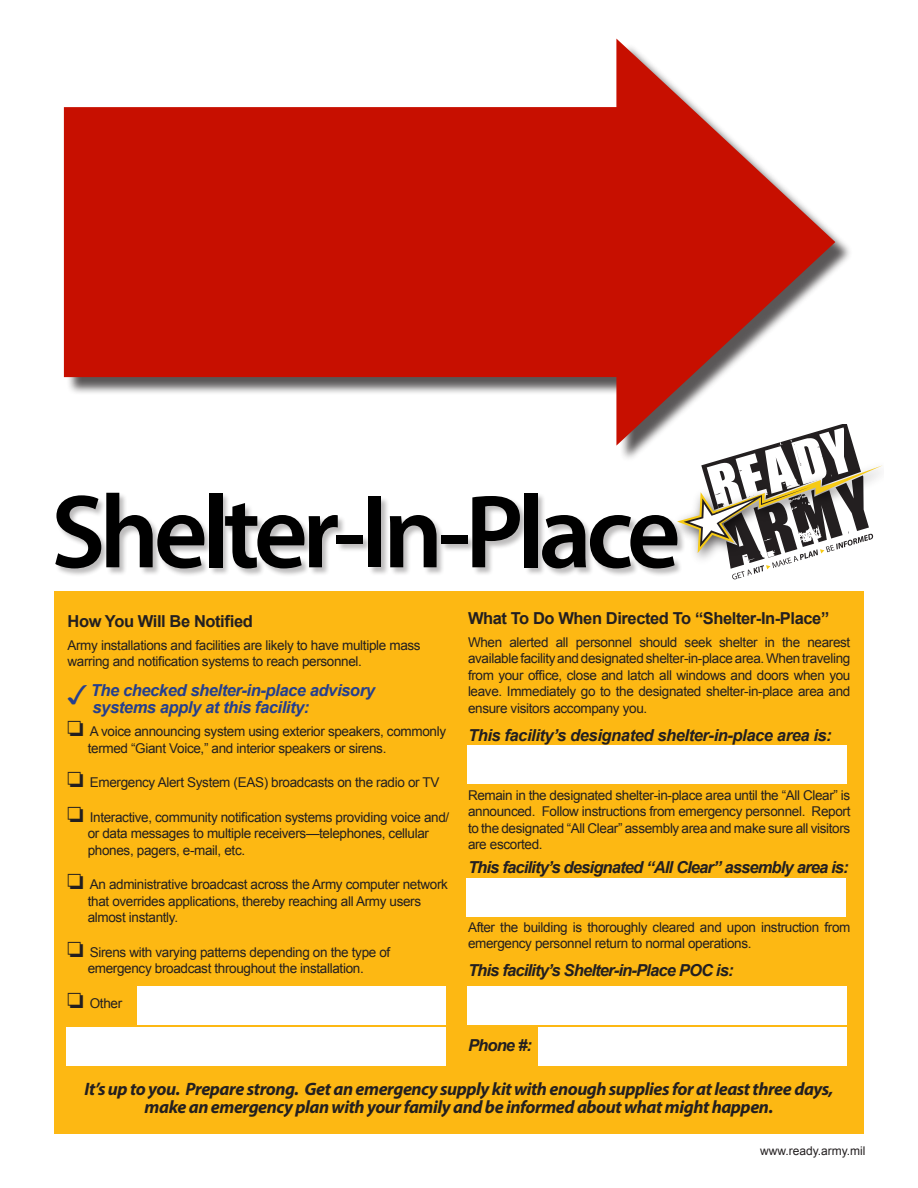
<style>
.page{position:relative;width:918px;height:1188px;background:#fff}
.page>*{position:absolute;margin:0;border:0;box-sizing:border-box;transform-origin:0 0}
.t1{font:600 105px "Myriad Pro";letter-spacing:-.055em;color:#000}
.t2{font:italic 700 18px/18px "Myriad Pro";letter-spacing:-.025em;color:#231f20;text-align:center}
.t3{font:italic 700 16.5px "Arial";letter-spacing:-.05em;color:#231f20}
.t4{font:italic 700 16.5px/16.5px "Arial";letter-spacing:-.025em;color:#253f8e}
.t5{font:700 16.5px "Arial";letter-spacing:-.025em;color:#231f20}
.t6{font:italic 700 16.5px "Arial";letter-spacing:-.025em;color:#231f20}
.t7{font:13.5px/16.5px "Arial";letter-spacing:-.025em;color:#231f20}
.t8{font:12px "Arial";color:#231f20}
.s1{font-family:"Monotype Sorts";font-weight:400;font-style:normal;font-size:27px}
.s2{font-family:"Monotype Sorts";font-size:21px}
</style>
<div class="page">
<div style="left:54px;top:591px;width:810px;height:543px;background:#fdb813"></div>
<div style="left:55px;top:493px;width:630px;height:84px;background:#231f20;opacity:.3"></div>
<svg style="left:669px;top:445px;width:213px;height:134px"></svg>
<div style="left:467px;top:745px;width:379px;height:39px;background:#fff"></div>
<div style="left:466px;top:878px;width:380px;height:38px;background:#fff"></div>
<div style="left:468px;top:986px;width:379px;height:38px;background:#fff"></div>
<div style="left:538px;top:1027px;width:309px;height:39px;background:#fff"></div>
<div style="left:66px;top:1028px;width:380px;height:38px;background:#fff"></div>
<div style="left:137px;top:986px;width:309px;height:38px;background:#fff"></div>
<div style="left:66px;top:41px;width:787px;height:420px;background:#231f20;opacity:.75"></div>
<div style="left:64px;top:107px;width:569px;height:270px;background:#c70f00"></div>
<svg style="left:616px;top:39px;width:219px;height:407px;fill:#c70f00"></svg>
<p class="t1" style="left:51px;top:465px;width:631px">Shelter-In-Place</p>
<p class="t5" style="left:68px;top:612px;width:187px">How You Will Be Notified</p>
<p class="t7" style="left:68px;top:637px;width:355px">Army installations and facilities are likely to have multiple mass warring and notification systems to reach personnel.</p>
<p class="t4" style="left:93px;top:682px;width:284px;text-indent:-25px"><span class="s1">3</span>The checked shelter-in-place advisory systems apply at this facility:</p>
<p class="t7" style="left:88px;top:723px;width:360px;text-indent:-20px"><span class="s2">O</span> A voice announcing system using exterior speakers, commonly termed “Giant Voice,” and interior speakers or sirens.</p>
<p class="t7" style="left:68px;top:774px;width:373px"><span class="s2">O</span> Emergency Alert System (EAS) broadcasts on the radio or TV</p>
<p class="t7" style="left:88px;top:809px;width:363px;text-indent:-20px"><span class="s2">O</span> Interactive, community notification systems providing voice and/ or data messages to multiple receivers—telephones, cellular phones, pagers, e‑mail, etc.</p>
<p class="t7" style="left:88px;top:876px;width:362px;text-indent:-20px"><span class="s2">O</span> An administrative broadcast across the Army computer network that overrides applications, thereby reaching all Army users almost instantly.</p>
<p class="t7" style="left:68px;top:944px;width:324px;text-align:center"><span class="s2">O</span> Sirens with varying patterns depending on the type of emergency broadcast throughout the installation.</p>
<p class="t7" style="left:68px;top:995px;width:56px"><span class="s2">O</span> Other</p>
<p class="t5" style="left:468px;top:609px;width:363px">What To Do When Directed To “Shelter-In-Place”</p>
<p class="t7" style="left:468px;top:634px;width:384px;text-align:justify">When alerted all personnel should seek shelter in the nearest available facility and designated shelter-in-place area. When traveling from your office, close and latch all windows and doors when you leave. Immediately go to the designated shelter-in-place area and ensure visitors accompany you.</p>
<p class="t6" style="left:468px;top:726px;width:365px">This facility’s designated shelter-in-place area is:</p>
<p class="t7" style="left:468px;top:787px;width:384px;text-align:justify">Remain in the designated shelter-in-place area until the “All Clear” is announced. Follow instructions from emergency personnel. Report to the designated “All Clear” assembly area and make sure all visitors are escorted.</p>
<p class="t3" style="left:468px;top:858px;width:382px">This facility’s designated “All Clear” assembly area is:</p>
<p class="t7" style="left:468px;top:919px;width:384px">After the building is thoroughly cleared and upon instruction from emergency personnel return to normal operations.</p>
<p class="t3" style="left:468px;top:961px;width:267px">This facility’s Shelter-in-Place POC is:</p>
<p class="t3" style="left:468px;top:1036px;width:65px">Phone #:</p>
<p class="t2" style="left:85px;top:1079px;width:750px">It’s up to you. Prepare strong. Get an emergency supply kit with enough supplies for at least three days, make an emergency plan with your family and be informed about what might happen.</p>
<p class="t8" style="left:760px;top:1144px;width:107px">www.ready.army.mil</p>
</div>
